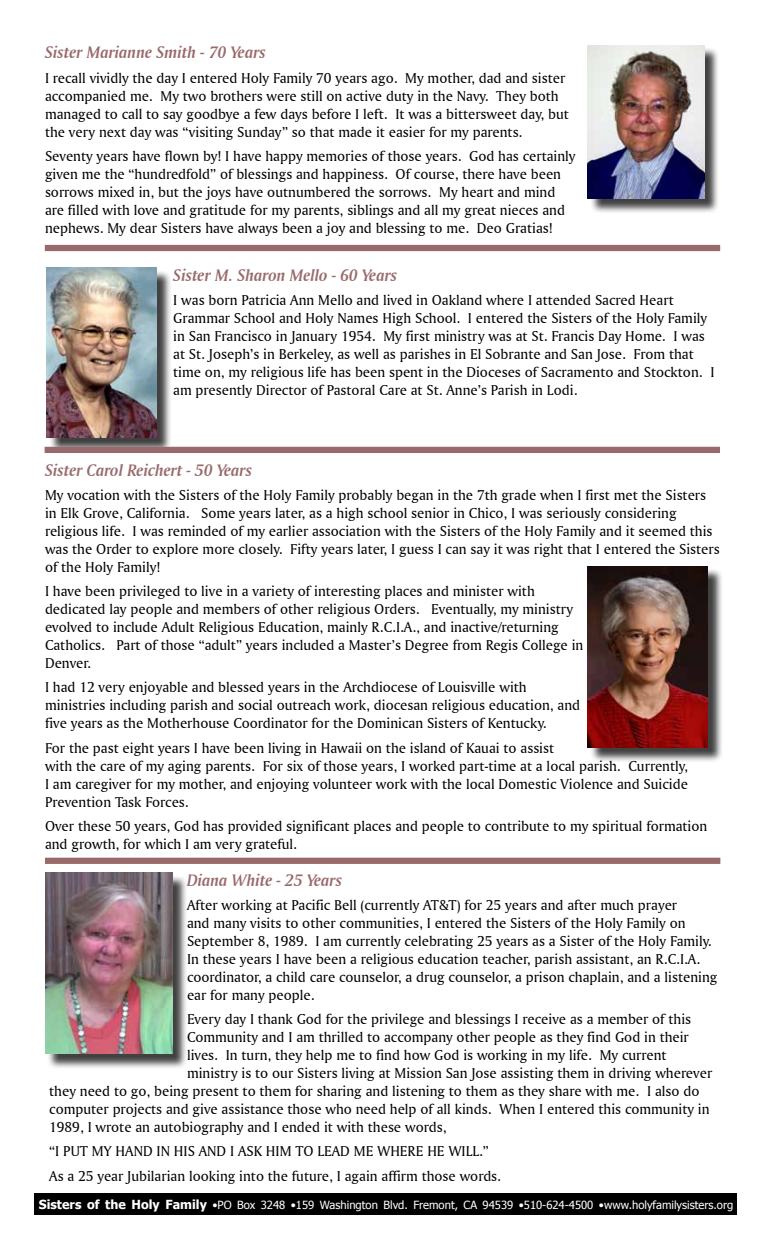
<style>
.page{position:relative;width:765px;height:1260px;background:#fff}
.page>*{position:absolute;margin:0;border:0;box-sizing:border-box;transform-origin:0 0}
.t1{font:17.5px "Amerigo BT Bold Italic A";color:#996a6b}
.t2{font:15px/18px "Amerigo BT Roman A";color:#000}
.t3{font:11.25px "Tahoma";color:#fff}
.s1{font-weight:700;font-size:12.5px}
</style>
<div class="page">
<div style="left:34px;top:1193px;width:703px;height:22px;background:#000"></div>
<div style="left:590px;top:568px;width:133px;height:195px;background:#000;opacity:.75"></div>
<img style="left:588px;top:566px;width:120px;height:181px">
<div style="left:49px;top:269px;width:123px;height:184px;background:#000;opacity:.75"></div>
<img style="left:47px;top:268px;width:110px;height:169px">
<div style="left:47px;top:875px;width:141px;height:194px;background:#000;opacity:.75"></div>
<img style="left:45px;top:873px;width:127px;height:180px">
<div style="left:590px;top:47px;width:130px;height:167px;background:#000;opacity:.75"></div>
<img style="left:588px;top:45px;width:116px;height:153px">
<div style="left:45px;top:245px;width:675px;height:6px;background:#996a6b"></div>
<div style="left:45px;top:858px;width:675px;height:6px;background:#996a6b"></div>
<div style="left:45px;top:447px;width:675px;height:6px;background:#996a6b"></div>
<p class="t1" style="left:45px;top:42px;width:222px">Sister Marianne Smith - 70 Years</p>
<p class="t2" style="left:45px;top:68px;width:526px">I recall vividly the day I entered Holy Family 70 years ago. My mother, dad and sister accompanied me. My two brothers were still on active duty in the Navy. They both managed to call to say goodbye a few days before I left. It was a bittersweet day, but the very next day was “visiting Sunday” so that made it easier for my parents.</p>
<p class="t2" style="left:45px;top:147px;width:532px">Seventy years have flown by! I have happy memories of those years. God has certainly given me the “hundredfold” of blessings and happiness. Of course, there have been sorrows mixed in, but the joys have outnumbered the sorrows. My heart and mind are filled with love and gratitude for my parents, siblings and all my great nieces and nephews. My dear Sisters have always been a joy and blessing to me. Deo Gratias!</p>
<p class="t1" style="left:173px;top:264px;width:225px">Sister M. Sharon Mello - 60 Years</p>
<p class="t2" style="left:173px;top:291px;width:543px">I was born Patricia Ann Mello and lived in Oakland where I attended Sacred Heart Grammar School and Holy Names High School. I entered the Sisters of the Holy Family in San Francisco in January 1954. My first ministry was at St. Francis Day Home. I was at St. Joseph’s in Berkeley, as well as parishes in El Sobrante and San Jose. From that time on, my religious life has been spent in the Dioceses of Sacramento and Stockton. I am presently Director of Pastoral Care at St. Anne’s Parish in Lodi.</p>
<p class="t1" style="left:45px;top:459px;width:208px">Sister Carol Reichert - 50 Years</p>
<p class="t2" style="left:45px;top:486px;width:676px">My vocation with the Sisters of the Holy Family probably began in the 7th grade when I first met the Sisters in Elk Grove, California. Some years later, as a high school senior in Chico, I was seriously considering religious life. I was reminded of my earlier association with the Sisters of the Holy Family and it seemed this was the Order to explore more closely. Fifty years later, I guess I can say it was right that I entered the Sisters of the Holy Family!</p>
<p class="t2" style="left:45px;top:582px;width:540px">I have been privileged to live in a variety of interesting places and minister with dedicated lay people and members of other religious Orders. Eventually, my ministry evolved to include Adult Religious Education, mainly R.C.I.A., and inactive/returning Catholics. Part of those “adult” years included a Master’s Degree from Regis College in Denver.</p>
<p class="t2" style="left:45px;top:678px;width:537px">I had 12 very enjoyable and blessed years in the Archdiocese of Louisville with ministries including parish and social outreach work, diocesan religious education, and five years as the Motherhouse Coordinator for the Dominican Sisters of Kentucky.</p>
<p class="t2" style="left:45px;top:738px;width:644px">For the past eight years I have been living in Hawaii on the island of Kauai to assist<br>with the care of my aging parents. For six of those years, I worked part-time at a local parish. Currently, I am caregiver for my mother, and enjoying volunteer work with the local Domestic Violence and Suicide Prevention Task Forces.</p>
<p class="t2" style="left:45px;top:817px;width:664px">Over these 50 years, God has provided significant places and people to contribute to my spiritual formation and growth, for which I am very grateful.</p>
<p class="t1" style="left:187px;top:869px;width:156px">Diana White - 25 Years</p>
<p class="t2" style="left:187px;top:895px;width:532px">After working at Pacific Bell (currently AT&amp;T) for 25 years and after much prayer<br>and many visits to other communities, I entered the Sisters of the Holy Family on September 8, 1989. I am currently celebrating 25 years as a Sister of the Holy Family.<br>In these years I have been a religious education teacher, parish assistant, an R.C.I.A. coordinator, a child care counselor, a drug counselor, a prison chaplain, and a listening ear for many people.</p>
<p class="t2" style="left:187px;top:1010px;width:506px">Every day I thank God for the privilege and blessings I receive as a member of this</p>
<p class="t2" style="left:187px;top:1028px;width:503px">Community and I am thrilled to accompany other people as they find God in their</p>
<p class="t2" style="left:187px;top:1046px;width:481px">lives. In turn, they help me to find how God is working in my life. My current</p>
<p class="t2" style="left:187px;top:1064px;width:527px">ministry is to our Sisters living at Mission San Jose assisting them in driving wherever</p>
<p class="t2" style="left:49px;top:1082px;width:652px">they need to go, being present to them for sharing and listening to them as they share with me. I also do</p>
<p class="t2" style="left:49px;top:1100px;width:662px">computer projects and give assistance those who need help of all kinds. When I entered this community in</p>
<p class="t2" style="left:49px;top:1118px;width:399px">1989, I wrote an autobiography and I ended it with these words,</p>
<p class="t2" style="left:49px;top:1139px;width:453px;line-height:24.2px">“I PUT MY HAND IN HIS AND I ASK HIM TO LEAD ME WHERE HE WILL.”<br>As a 25 year Jubilarian looking into the future, I again affirm those words.</p>
<p class="t3" style="left:39px;top:1197px;width:696px"><span class="s1">Sisters of the Holy Family</span> •PO Box 3248 •159 Washington Blvd. Fremont, CA 94539 •510-624-4500 •www.holyfamilysisters.org</p>
</div>
